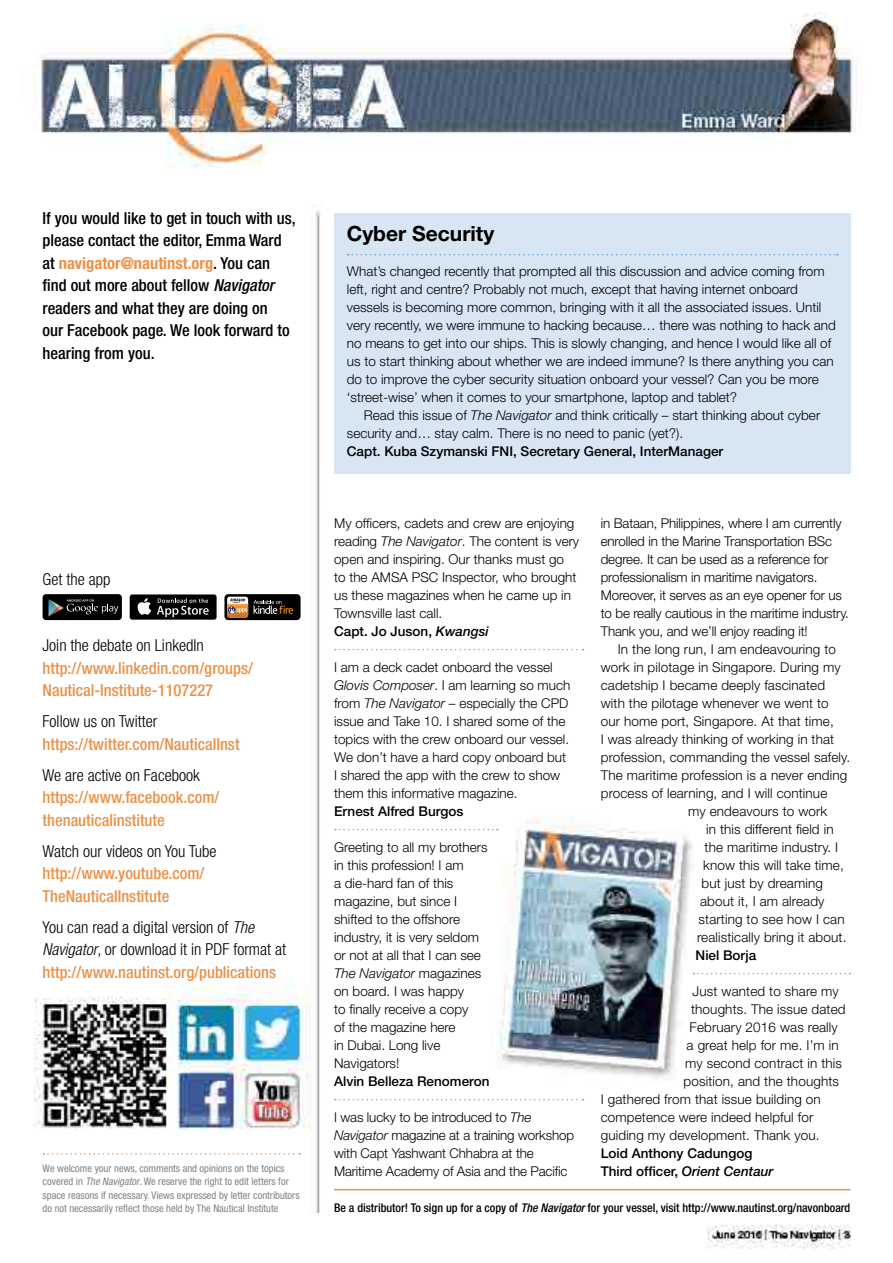
<style>
.page{position:relative;width:893px;height:1263px;background:#fff}
.page>*{position:absolute;margin:0;border:0;box-sizing:border-box;transform-origin:0 0}
.t1{font:700 21px "Helvetica Neue LT Std";color:#000}
.t2{font:500 condensed 16.5px/22.5px "Helvetica Neue LT Std";color:#000}
.t3{font:300 condensed 16.5px/22.5px "Helvetica Neue LT Std";color:#000}
.t4{font:500 condensed 16.5px/22.5px "Helvetica Neue LT Std";color:#eb9249}
.t5{font:300 13.5px/18px "Helvetica Neue LT Std";color:#000}
.t6{font:500 13.5px/18px "Helvetica Neue LT Std";color:#000}
.t7{font:500 condensed 12px "Helvetica Neue LT Std";color:#000}
.t8{font:condensed 10.5px/13.5px "Helvetica Neue LT Std";color:#808285}
.s1{font-weight:700;color:#eb9249}
.s2{font-style:italic}
.s3{font-weight:500;color:#eb9249}
.s4{font-weight:500}
.s5{font-weight:500;font-style:italic}
</style>
<div class="page">
<img style="left:34px;top:12px;width:819px;height:1237px">
<svg style="left:335px;top:649px;width:248px;height:1px"></svg>
<svg style="left:335px;top:829px;width:163px;height:1px"></svg>
<svg style="left:335px;top:1099px;width:248px;height:1px"></svg>
<svg style="left:693px;top:973px;width:157px;height:1px"></svg>
<svg style="left:129px;top:594px;width:88px;height:26px"></svg>
<div style="left:130px;top:595px;width:86px;height:24px;background:#000;border-radius:2px"></div>
<svg style="left:137px;top:598px;width:14px;height:17px"></svg>
<svg style="left:157px;top:598px;width:52px;height:19px"></svg>
<div style="left:43px;top:594px;width:79px;height:26px;background:#000;border-radius:4px"></div>
<svg style="left:49px;top:599px;width:69px;height:17px"></svg>
<div style="left:224px;top:594px;width:77px;height:26px;background:#000;border-radius:4px"></div>
<svg style="left:227px;top:597px;width:21px;height:21px"></svg>
<svg style="left:254px;top:600px;width:39px;height:14px"></svg>
<svg style="left:43px;top:1153px;width:257px;height:1px"></svg>
<div style="left:334px;top:213px;width:516px;height:261px;background:#d8e6f4"></div>
<svg style="left:348px;top:254px;width:490px;height:1px"></svg>
<hr style="left:334px;top:1189px;width:516px;height:1px;background:#eb9249">
<p class="t2" style="left:43px;top:206px;width:255px">If you would like to get in touch with us, please contact the editor, Emma Ward at <span class="s1">navigator@nautinst.org</span>. You can find out more about fellow <span class="s2">Navigator </span>readers and what they are doing on<br>our Facebook page. We look forward to hearing from you.</p>
<p class="t3" style="left:43px;top:568px;width:69px">Get the app</p>
<p class="t3" style="left:43px;top:634px;width:163px">Join the debate on LinkedIn</p>
<p class="t4" style="left:43px;top:656px;width:212px">http://www.linkedin.com/groups/<br>Nautical-Institute-1107227</p>
<p class="t3" style="left:43px;top:710px;width:116px">Follow us on Twitter</p>
<p class="t4" style="left:43px;top:732px;width:199px">https://twitter.com/NauticalInst</p>
<p class="t3" style="left:43px;top:763px;width:159px">We are active on Facebook</p>
<p class="t4" style="left:43px;top:786px;width:178px">https://www.facebook.com/ thenauticalinstitute</p>
<p class="t3" style="left:43px;top:839px;width:176px">Watch our videos on You Tube</p>
<p class="t4" style="left:43px;top:862px;width:163px">http://www.youtube.com/<br>TheNauticalInstitute</p>
<p class="t3" style="left:43px;top:915px;width:245px">You can read a digital version of <span class="s2">The<br>Navigator</span>, or download it in PDF format at <span class="s3">http://www.nautinst.org/publications</span></p>
<p class="t8" style="left:43px;top:1161px;width:258px">We welcome your news, comments and opinions on the topics covered in <span class="s2">The Navigator</span>. We reserve the right to edit letters for space reasons if necessary. Views expressed by letter contributors do not necessarily reflect those held by The Nautical Institute</p>
<h1 class="t1" style="left:347px;top:221px;width:149px">Cyber Security</h1>
<p class="t5" style="left:347px;top:261px;width:490px">What’s changed recently that prompted all this discussion and advice coming from left, right and centre? Probably not much, except that having internet onboard vessels is becoming more common, bringing with it all the associated issues. Until very recently, we were immune to hacking because… there was nothing to hack and no means to get into our ships. This is slowly changing, and hence I would like all of us to start thinking about whether we are indeed immune? Is there anything you can do to improve the cyber security situation onboard your vessel? Can you be more ‘street-wise’ when it comes to your smartphone, laptop and tablet?</p>
<p class="t5" style="left:347px;top:405px;width:475px;text-indent:17px">Read this issue of <span class="s2">The Navigator</span> and think critically – start thinking about cyber security and… stay calm. There is no need to panic (yet?).</p>
<p class="t6" style="left:347px;top:442px;width:378px">Capt. Kuba Szymanski FNI, Secretary General, InterManager</p>
<p class="t5" style="left:334px;top:513px;width:247px">My officers, cadets and crew are enjoying reading <span class="s2">The Navigator</span>. The content is very open and inspiring. Our thanks must go<br>to the AMSA PSC Inspector, who brought us these magazines when he came up in Townsville last call.<br><span class="s4">Capt. Jo Juson,</span> <span class="s5">Kwangsi</span></p>
<p class="t5" style="left:334px;top:657px;width:238px">I am a deck cadet onboard the vessel <span class="s2">Glovis Composer</span>. I am learning so much from <span class="s2">The Navigator</span> – especially the CPD issue and Take 10. I shared some of the topics with the crew onboard our vessel.<br>We don’t have a hard copy onboard but I shared the app with the crew to show them this informative magazine.</p>
<p class="t6" style="left:334px;top:802px;width:131px">Ernest Alfred Burgos</p>
<p class="t5" style="left:334px;top:837px;width:155px">Greeting to all my brothers in this profession! I am<br>a die-hard fan of this magazine, but since I shifted to the offshore industry, it is very seldom or not at all that I can see<br><span class="s2">The Navigator</span> magazines on board. I was happy<br>to finally receive a copy<br>of the magazine here<br>in Dubai. Long live<br>Navigators!</p>
<p class="t6" style="left:334px;top:1071px;width:157px">Alvin Belleza Renomeron</p>
<p class="t5" style="left:334px;top:1107px;width:242px">I was lucky to be introduced to <span class="s2">The Navigator</span> magazine at a training workshop with Capt Yashwant Chhabra at the Maritime Academy of Asia and the Pacific</p>
<p class="t5" style="left:601px;top:513px;width:250px">in Bataan, Philippines, where I am currently enrolled in the Marine Transportation BSc degree. It can be used as a reference for professionalism in maritime navigators.<br>Moreover, it serves as an eye opener for us to be really cautious in the maritime industry.<br>Thank you, and we’ll enjoy reading it!</p>
<p class="t5" style="left:618px;top:639px;width:220px">In the long run, I am endeavouring to</p>
<p class="t5" style="left:601px;top:657px;width:241px">work in pilotage in Singapore. During my</p>
<p class="t5" style="left:601px;top:675px;width:226px">cadetship I became deeply fascinated</p>
<p class="t5" style="left:601px;top:693px;width:229px">with the pilotage whenever we went to</p>
<p class="t5" style="left:601px;top:711px;width:234px">our home port, Singapore. At that time,</p>
<p class="t5" style="left:601px;top:729px;width:235px">I was already thinking of working in that</p>
<p class="t5" style="left:601px;top:747px;width:251px">profession, commanding the vessel safely.</p>
<p class="t5" style="left:601px;top:765px;width:248px">The maritime profession is a never ending</p>
<p class="t5" style="left:601px;top:783px;width:228px">process of learning, and I will continue</p>
<p class="t5" style="left:688px;top:801px;width:141px">my endeavours to work</p>
<p class="t5" style="left:706px;top:819px;width:129px">in this different field in</p>
<p class="t5" style="left:705px;top:837px;width:135px">the maritime industry. I</p>
<p class="t5" style="left:703px;top:855px;width:142px">know this will take time,</p>
<p class="t5" style="left:702px;top:873px;width:123px">but just by dreaming</p>
<p class="t5" style="left:700px;top:891px;width:126px">about it, I am already</p>
<p class="t5" style="left:699px;top:909px;width:148px">starting to see how I can</p>
<p class="t5" style="left:697px;top:927px;width:151px">realistically bring it about.</p>
<p class="t6" style="left:696px;top:946px;width:62px">Niel Borja</p>
<p class="t5" style="left:693px;top:981px;width:148px">Just wanted to share my</p>
<p class="t5" style="left:691px;top:999px;width:156px">thoughts. The issue dated</p>
<p class="t5" style="left:690px;top:1017px;width:150px">February 2016 was really</p>
<p class="t5" style="left:687px;top:1035px;width:154px">a great help for me. I’m in</p>
<p class="t5" style="left:685px;top:1053px;width:158px">my second contract in this</p>
<p class="t5" style="left:684px;top:1071px;width:157px">position, and the thoughts</p>
<p class="t5" style="left:601px;top:1089px;width:222px">I gathered from that issue building on</p>
<p class="t5" style="left:601px;top:1107px;width:214px">competence were indeed helpful for</p>
<p class="t5" style="left:601px;top:1125px;width:220px">guiding my development. Thank you.</p>
<p class="t6" style="left:601px;top:1143px;width:174px">Loid Anthony Cadungog<br>Third officer, <span class="s2">Orient Centaur</span></p>
<p class="t7" style="left:334px;top:1200px;width:518px">Be a distributor! To sign up for a copy of <span class="s2">The Navigator</span> for your vessel, visit http://www.nautinst.org/navonboard</p>
</div>
